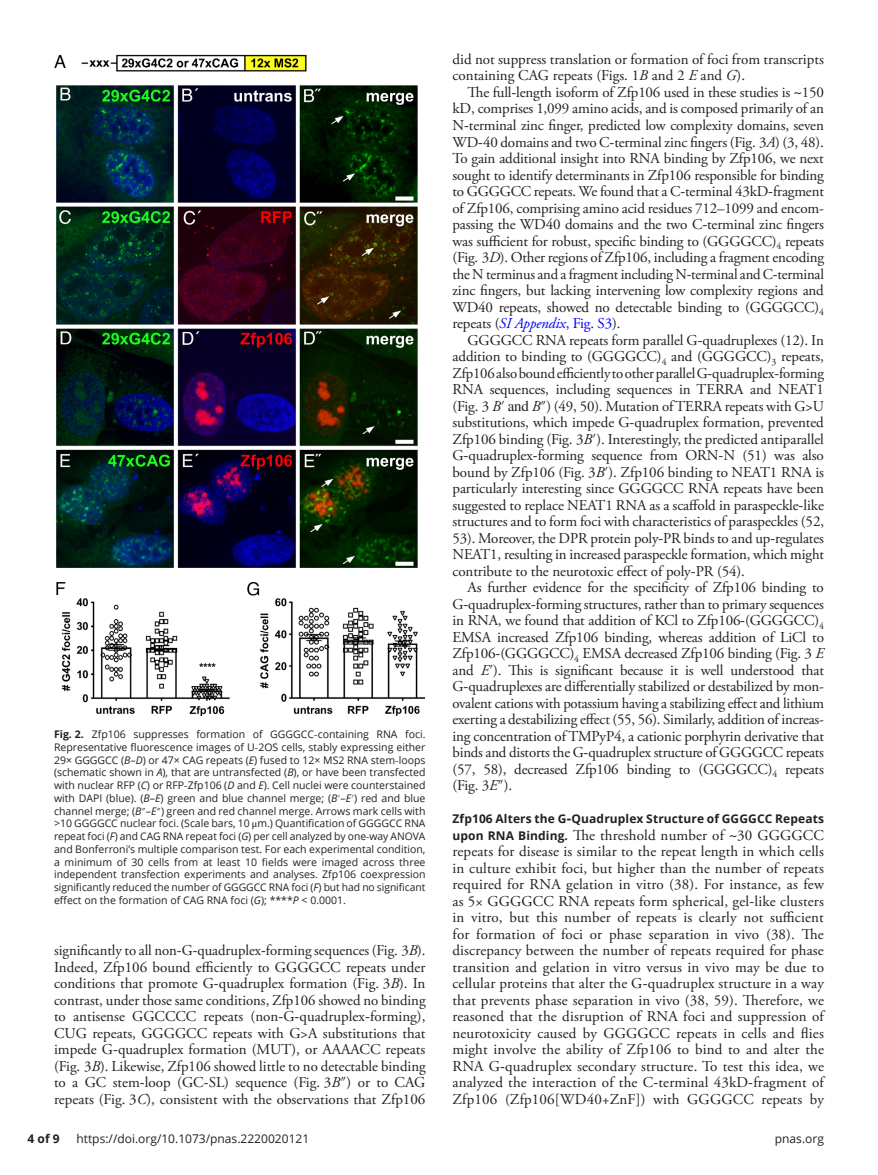
<style>
.page{position:relative;width:878px;height:1175px;background:#fff}
.page>*{position:absolute;margin:0;border:0;box-sizing:border-box;transform-origin:0 0}
.t1{font:15px/16.5px "Adobe Garamond Pro";color:#231f20;text-align:justify}
.t2{font:700 12px "Open Sans";letter-spacing:.01em;color:#231f20}
.t3{font:12px "Open Sans";color:#231f20}
.t4{font:10.5px/12.8px "Open Sans";color:#231f20;text-align:justify}
.s1{font-weight:700}
.s2{font-family:"STIX"}
.s3{font-style:italic}
.s4{font-style:italic;color:#00f}
.s5{color:#00f}
.s6{font-family:"STIX";font-size:15px}
.s7{font-family:"Open Sans";font-weight:700;font-size:12px}
</style>
<div class="page">
<img style="left:55px;top:54px;width:370px;height:662px">
<p class="t4" style="left:54px;top:727px;width:373px"><span class="s1">Fig. 2.</span> Zfp106 suppresses formation of GGGGCC<span class="s2">-</span>containing RNA foci.<br>Representative fluorescence images of U<span class="s2">-</span>2OS cells, stably expressing either 29× GGGGCC (<span class="s3">B</span>–<span class="s3">D</span>) or 47× CAG repeats (<span class="s3">E</span>) fused to 12× MS2 RNA stem<span class="s2">-</span>loops (schematic shown in <span class="s3">A</span>), that are untransfected (<span class="s3">B</span>), or have been transfected with nuclear RFP (<span class="s3">C</span>) or RFP<span class="s2">-</span>Zfp106 (<span class="s3">D</span> and <span class="s3">E</span>). Cell nuclei were counterstained with DAPI (blue). (<span class="s3">B</span>–<span class="s3">E</span>) green and blue channel merge; (<span class="s3">B</span><span class="s2">′</span>–<span class="s3">E</span><span class="s2">′</span>) red and blue channel merge; (<span class="s3">B</span><span class="s2">″</span>–<span class="s3">E</span><span class="s2">″</span>) green and red channel merge. Arrows mark cells with &gt;10 GGGGCC nuclear foci. (Scale bars, 10 <span class="s2">μ</span>m.) Quantification of GGGGCC RNA repeat foci (<span class="s3">F</span>) and CAG RNA repeat foci (<span class="s3">G</span>) per cell analyzed by one<span class="s2">-</span>way ANOVA and Bonferroni’s multiple comparison test. For each experimental condition, a minimum of 30 cells from at least 10 fields were imaged across three independent transfection experiments and analyses. Zfp106 coexpression significantly reduced the number of GGGGCC RNA foci (<span class="s3">F</span>) but had no significant effect on the formation of CAG RNA foci (<span class="s3">G</span>); ****<span class="s3">P</span> &lt; 0.0001.</p>
<p class="t1" style="left:54px;top:942px;width:373px">significantly to all non<span class="s2">-</span>G<span class="s2">-</span>quadruplex<span class="s2">-</span>forming sequences (Fig. 3<span class="s3">B</span>).<br>Indeed, Zfp106 bound efficiently to GGGGCC repeats under conditions that promote G<span class="s2">-</span>quadruplex formation (Fig. 3<span class="s3">B</span>). In contrast, under those same conditions, Zfp106 showed no binding to antisense GGCCCC repeats (non<span class="s2">-</span>G<span class="s2">-</span>quadruplex<span class="s2">-</span>forming), CUG repeats, GGGGCC repeats with G&gt;A substitutions that impede G<span class="s2">-</span>quadruplex formation (MUT), or AAAACC repeats (Fig. 3<span class="s3">B</span>). Likewise, Zfp106 showed little to no detectable binding to a GC stem<span class="s2">-</span>loop (GC<span class="s2">-</span>SL) sequence (Fig. 3<span class="s3">B</span><span class="s2">″</span>) or to CAG repeats (Fig. 3<span class="s3">C</span>), consistent with the observations that Zfp106</p>
<p class="t1" style="left:452px;top:51px;width:373px">did not suppress translation or formation of foci from transcripts containing CAG repeats (Figs. 1<span class="s3">B</span> and 2 <span class="s3">E</span> and <span class="s3">G</span>).</p>
<p class="t1" style="left:452px;top:84px;width:373px;text-indent:15px">The full<span class="s2">-</span>length isoform of Zfp106 used in these studies is <span class="s2">~</span>150 kD, comprises 1,099 amino acids, and is composed primarily of an N<span class="s2">-</span>terminal zinc finger, predicted low complexity domains, seven WD<span class="s2">-</span>40 domains and two C<span class="s2">-</span>terminal zinc fingers (Fig. 3<span class="s3">A</span>) (3, 48).<br>To gain additional insight into RNA binding by Zfp106, we next sought to identify determinants in Zfp106 responsible for binding to GGGGCC repeats. We found that a C<span class="s2">-</span>terminal 43kD<span class="s2">-</span>fragment of Zfp106, comprising amino acid residues 712–1099 and encom&shy;passing the WD40 domains and the two C<span class="s2">-</span>terminal zinc fingers was sufficient for robust, specific binding to (GGGGCC)<sub>4</sub> repeats (Fig. 3<span class="s3">D</span>). Other regions of Zfp106, including a fragment encoding the N terminus and a fragment including N<span class="s2">-</span>terminal and C<span class="s2">-</span>terminal zinc fingers, but lacking intervening low complexity regions and WD40 repeats, showed no detectable binding to (GGGGCC)<sub>4 </sub>repeats (<span class="s4">SI Appendix</span><span class="s5">, Fig. S3</span>).</p>
<p class="t1" style="left:452px;top:332px;width:373px;text-indent:15px">GGGGCC RNA repeats form parallel G<span class="s2">-</span>quadruplexes (12). In addition to binding to (GGGGCC)<sub>4</sub> and (GGGGCC)<sub>3</sub> repeats, Zfp106 also bound efficiently to other parallel G<span class="s2">-</span>quadruplex<span class="s2">-</span>forming RNA sequences, including sequences in TERRA and NEAT1 (Fig. 3 <span class="s3">B</span><span class="s2">′ and</span> <span class="s3">B</span><span class="s2">″</span>) (49, 50). Mutation of TERRA repeats with G&gt;U substitutions, which impede G<span class="s2">-</span>quadruplex formation, prevented Zfp106 binding (Fig. 3<span class="s3">B</span><span class="s2">′</span>). Interestingly, the predicted antiparallel G<span class="s2">-</span>quadruplex<span class="s2">-</span>forming sequence from ORN<span class="s2">-</span>N (51) was also bound by Zfp106 (Fig. 3<span class="s3">B</span><span class="s2">′</span>). Zfp106 binding to NEAT1 RNA is particularly interesting since GGGGCC RNA repeats have been suggested to replace NEAT1 RNA as a scaffold in paraspeckle<span class="s2">-</span>like structures and to form foci with characteristics of paraspeckles (52, 53). Moreover, the DPR protein poly<span class="s2">-</span>PR binds to and up<span class="s2">-</span>regulates NEAT1, resulting in increased paraspeckle formation, which might contribute to the neurotoxic effect of poly<span class="s2">-</span>PR (54).</p>
<p class="t1" style="left:452px;top:579px;width:373px;text-indent:15px">As further evidence for the specificity of Zfp106 binding to G<span class="s2">-</span>quadruplex<span class="s2">-</span>forming structures, rather than to primary sequences in RNA, we found that addition of KCl to Zfp106<span class="s2">-</span>(GGGGCC)<sub>4<br></sub>EMSA increased Zfp106 binding, whereas addition of LiCl to Zfp106<span class="s2">-</span>(GGGGCC)<sub>4</sub> EMSA decreased Zfp106 binding (Fig. 3 <span class="s3">E </span>and <span class="s3">E</span><span class="s2">′</span>). This is significant because it is well understood that G<span class="s2">-</span>quadruplexes are differentially stabilized or destabilized by mon&shy;ovalent cations with potassium having a stabilizing effect and lithium exerting a destabilizing effect (55, 56). Similarly, addition of increas&shy;ing concentration of TMPyP4, a cationic porphyrin derivative that binds and distorts the G<span class="s2">-</span>quadruplex structure of GGGGCC repeats (57, 58), decreased Zfp106 binding to (GGGGCC)<sub>4</sub> repeats (Fig. 3<span class="s3">E</span><span class="s2">″</span>).</p>
<p class="t2" style="left:452px;top:810px;width:373px">Zfp106 Alters the G<span class="s6">-</span>Quadruplex Structure of GGGGCC Repeats</p>
<p class="t1" style="left:452px;top:827px;width:373px"><span class="s7">upon RNA Binding.</span> The threshold number of <span class="s2">~</span>30 GGGGCC repeats for disease is similar to the repeat length in which cells in culture exhibit foci, but higher than the number of repeats required for RNA gelation in vitro (38). For instance, as few as 5× GGGGCC RNA repeats form spherical, gel<span class="s2">-</span>like clusters in vitro, but this number of repeats is clearly not sufficient for formation of foci or phase separation in vivo (38). The discrepancy between the number of repeats required for phase transition and gelation in vitro versus in vivo may be due to cellular proteins that alter the G<span class="s2">-</span>quadruplex structure in a way that prevents phase separation in vivo (38, 59). Therefore, we reasoned that the disruption of RNA foci and suppression of neurotoxicity caused by GGGGCC repeats in cells and flies might involve the ability of Zfp106 to bind to and alter the RNA G<span class="s2">-</span>quadruplex secondary structure. To test this idea, we analyzed the interaction of the C<span class="s2">-</span>terminal 43kD<span class="s2">-</span>fragment of Zfp106 (Zfp106[WD40+ZnF]) with GGGGCC repeats by</p>
<p class="t2" style="left:28px;top:1130px;width:34px">4 of 9</p>
<p class="t3" style="left:76px;top:1130px;width:234px">https://doi.org/10.1073/pnas.2220020121</p>
<p class="t3" style="left:774px;top:1130px;width:51px">pnas.org</p>
</div>
